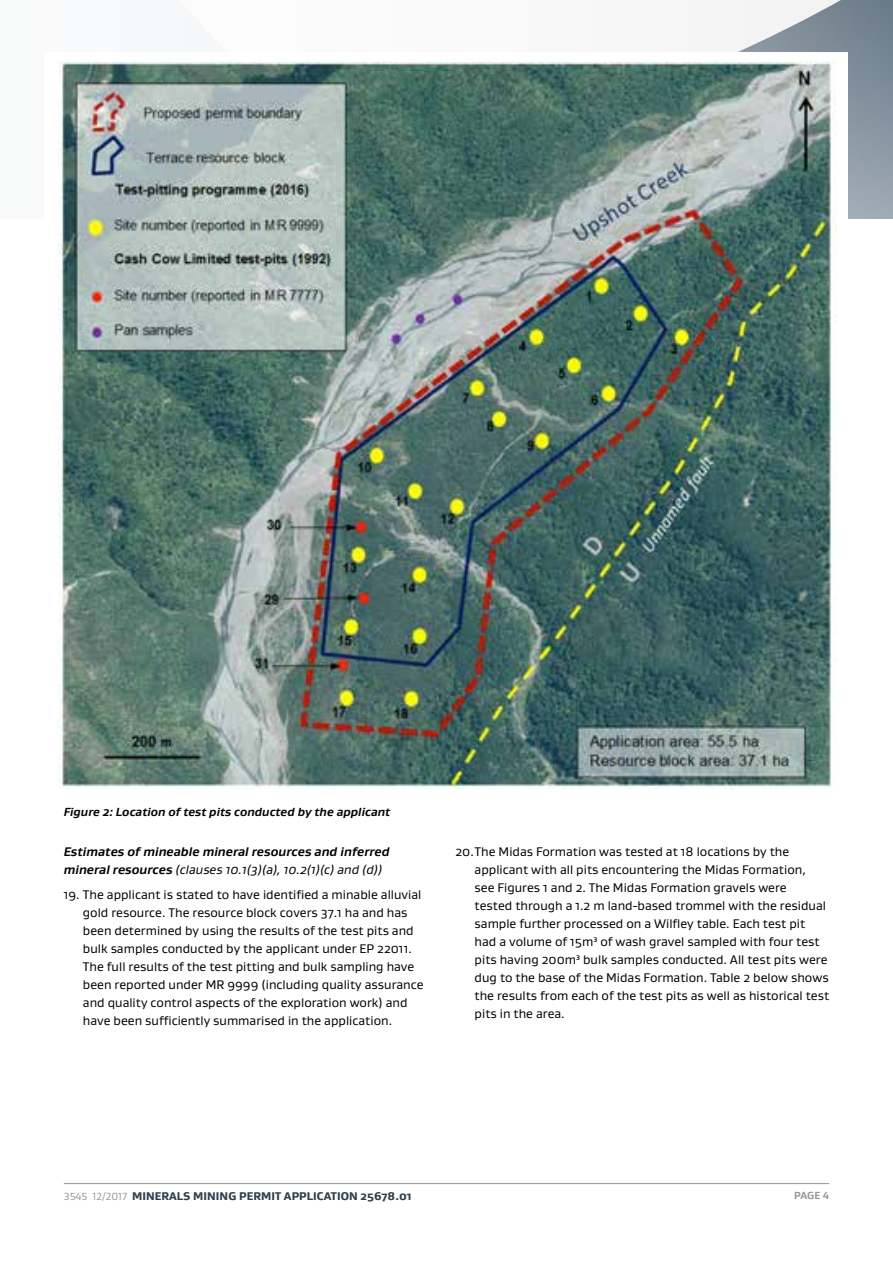
<style>
.page{position:relative;width:893px;height:1263px;background:#fff}
.page>*{position:absolute;margin:0;border:0;box-sizing:border-box;transform-origin:0 0}
.t1{font:12.75px/18px "Gustan";color:#000}
.t2{font:italic 700 12.75px/18px "Gustan";color:#000}
.t3{font:italic 700 12px "Gustan";color:#000}
.t4{font:800 11.4px "Gustan";letter-spacing:.005em;color:#2d3e4b}
.t5{font:700 10.5px "Gustan";color:#939598}
.s1{font-weight:400}
.s2{font-weight:400;font-size:10.5px;color:#939598}
</style>
<div class="page">
<hr style="left:64px;top:1183px;width:765px;height:1px;background:#939598">
<svg style="left:783px;top:0;width:110px;height:218px;background:#8b98a4"></svg>
<svg style="left:738px;top:0;width:45px;height:52px;fill:#f4f4f5"></svg>
<div style="left:45px;top:53px;width:803px;height:513px;background:#fff"></div>
<img style="left:58px;top:61px;width:778px;height:727px">
<p class="t3" style="left:64px;top:804px;width:328px">Figure 2: Location of test pits conducted by the applicant</p>
<p class="t2" style="left:64px;top:843px;width:327px">Estimates of mineable mineral resources and inferred mineral resources <span class="s1">(clauses 10.1(3)(a), 10.2(1)(c) and (d))</span></p>
<p class="t1" style="left:83px;top:885px;width:342px;text-indent:-19px">19. The applicant is stated to have identified a minable alluvial gold resource. The resource block covers 37.1 ha and has been determined by using the results of the test pits and bulk samples conducted by the applicant under EP 22011.<br>The full results of the test pitting and bulk sampling have been reported under MR 9999 (including quality assurance and quality control aspects of the exploration work) and have been sufficiently summarised in the application.</p>
<p class="t1" style="left:475px;top:843px;width:356px;text-indent:-19px">20.The Midas Formation was tested at 18 locations by the applicant with all pits encountering the Midas Formation,<br>see Figures 1 and 2. The Midas Formation gravels were<br>tested through a 1.2 m land-based trommel with the residual sample further processed on a Wilfley table. Each test pit had a volume of 15m³ of wash gravel sampled with four test pits having 200m³ bulk samples conducted. All test pits were dug to the base of the Midas Formation. Table 2 below shows the results from each of the test pits as well as historical test pits in the area.</p>
<p class="t4" style="left:64px;top:1188px;width:349px"><span class="s2">3545 12/2017</span> MINERALS MINING PERMIT APPLICATION 25678.01</p>
<p class="t5" style="left:794px;top:1189px;width:37px">PAGE 4</p>
</div>
